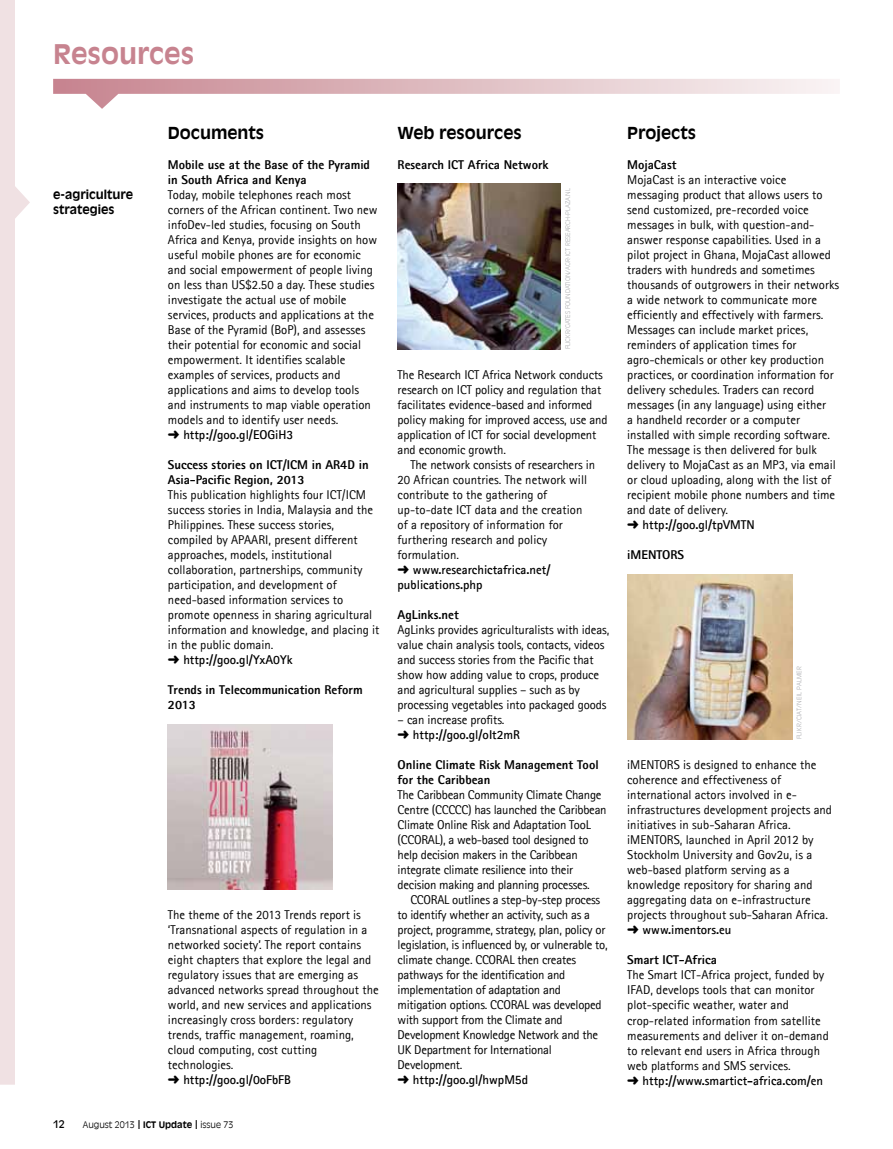
<style>
.page{position:relative;width:893px;height:1149px;background:#fff}
.page>*{position:absolute;margin:0;border:0;box-sizing:border-box;transform-origin:0 0}
.t1{font:700 27px "Antique Olive LT";color:#c7838f}
.t2{font:700 16.5px "Antique Olive LT";color:#000}
.t3{font:12.75px/15px "Agfa Rotis Sans Serif";color:#000}
.t4{font:12.75px/15px "Agfa Rotis Sans Serif";letter-spacing:-.02em;color:#000}
.t5{font:800 12.75px/15px "Agfa Rotis Sans Serif";color:#000}
.t6{font:700 12px/15px "Antique Olive LT";color:#000}
.t7{font:10.5px "Antique Olive LT";color:#000}
.t8{font:300 9px "Antique Olive LT";color:#000}
.t9{font:300 6.3px "Antique Olive LT";letter-spacing:-.01em;color:#aeafb2}
.t10{font:300 6.3px "Antique Olive LT";letter-spacing:.03em;color:#aeafb2}
.s1{font-weight:700}
.s2{font-size:15px}
</style>
<div class="page">
<svg style="left:53px;top:79px;width:786px;height:30px"></svg>
<svg style="left:0;top:0;width:30px;height:1084px"></svg>
<img style="left:168px;top:724px;width:165px;height:165px">
<img style="left:627px;top:574px;width:165px;height:165px">
<img style="left:398px;top:184px;width:163px;height:165px">
<h1 class="t1" style="left:53px;top:37px;width:143px">Resources</h1>
<p class="t6" style="left:53px;top:187px;width:82px">e-agriculture strategies</p>
<p class="t2" style="left:168px;top:123px;width:98px">Documents</p>
<p class="t5" style="left:168px;top:157px;width:204px">Mobile use at the Base of the Pyramid in South Africa and Kenya</p>
<p class="t3" style="left:168px;top:187px;width:211px">Today, mobile telephones reach most corners of the African continent. Two new infoDev-led studies, focusing on South Africa and Kenya, provide insights on how useful mobile phones are for economic and social empowerment of people living on less than US$2.50 a day. These studies investigate the actual use of mobile services, products and applications at the Base of the Pyramid (BoP), and assesses their potential for economic and social empowerment. It identifies scalable examples of services, products and applications and aims to develop tools and instruments to map viable operation models and to identify user needs.<br>➜ <span class="s1">http://goo.gl/EOGiH3</span></p>
<p class="t5" style="left:168px;top:457px;width:202px">Success stories on ICT/ICM in AR4D in<br>Asia-Pacific Region, 2013</p>
<p class="t3" style="left:168px;top:487px;width:213px">This publication highlights four ICT/ICM success stories in India, Malaysia and the Philippines. These success stories, compiled by APAARI, present different approaches, models, institutional collaboration, partnerships, community participation, and development of need-based information services to promote openness in sharing agricultural information and knowledge, and placing it in the public domain.<br>➜ <span class="s1">http://goo.gl/YxA0Yk</span></p>
<p class="t5" style="left:168px;top:682px;width:196px">Trends in Telecommunication Reform<br>2013</p>
<p class="t3" style="left:168px;top:907px;width:212px">The theme of the 2013 Trends report is ‘Transnational aspects of regulation in a networked society’. The report contains eight chapters that explore the legal and regulatory issues that are emerging as advanced networks spread throughout the world, and new services and applications increasingly cross borders: regulatory trends, traffic management, roaming, cloud computing, cost cutting technologies.<br>➜ <span class="s1">http://goo.gl/0oFbFB</span></p>
<p class="t7" style="left:53px;top:1117px;width:13px">12</p>
<p class="t8" style="left:83px;top:1118px;width:152px">August 2013 <span class="s2">ı</span> <span class="s1">ICT Update</span> <span class="s2">ı</span> issue 73</p>
<p class="t2" style="left:398px;top:123px;width:126px">Web resources</p>
<p class="t5" style="left:398px;top:157px;width:153px">Research ICT Africa Network</p>
<p class="t9" style="left:564px;top:349px;width:162px;rotate:-90deg">Flickr/Gates Foundation/AGR-ICT Research-plaza.nl</p>
<p class="t3" style="left:398px;top:367px;width:212px">The Research ICT Africa Network conducts research on ICT policy and regulation that facilitates evidence-based and informed policy making for improved access, use and application of ICT for social development and economic growth.</p>
<p class="t3" style="left:398px;top:457px;width:199px;text-indent:13px">The network consists of researchers in<br>20 African countries. The network will contribute to the gathering of up-to-date ICT data and the creation of a repository of information for furthering research and policy formulation.<br>➜ <span class="s1">www.researchictafrica.net/ publications.php</span></p>
<p class="t5" style="left:398px;top:607px;width:63px">AgLinks.net</p>
<p class="t3" style="left:398px;top:622px;width:213px">AgLinks provides agriculturalists with ideas, value chain analysis tools, contacts, videos and success stories from the Pacific that show how adding value to crops, produce and agricultural supplies – such as by processing vegetables into packaged goods</p>
<p class="t3" style="left:398px;top:712px;width:124px">– can increase profits.<br>➜ <span class="s1">http://goo.gl/oIt2mR</span></p>
<p class="t5" style="left:398px;top:757px;width:203px">Online Climate Risk Management Tool for the Caribbean</p>
<p class="t4" style="left:398px;top:787px;width:211px">The Caribbean Community Climate Change Centre (CCCCC) has launched the Caribbean Climate Online Risk and Adaptation TooL (CCORAL), a web-based tool designed to help decision makers in the Caribbean integrate climate resilience into their decision making and planning processes.</p>
<p class="t4" style="left:398px;top:892px;width:212px;text-indent:13px">CCORAL outlines a step-by-step process to identify whether an activity, such as a project, programme, strategy, plan, policy or legislation, is influenced by, or vulnerable to, climate change. CCORAL then creates pathways for the identification and implementation of adaptation and mitigation options. CCORAL was developed with support from the Climate and Development Knowledge Network and the UK Department for International Development.<br>➜ <span class="s1">http://goo.gl/hwpM5d</span></p>
<p class="t2" style="left:627px;top:123px;width:70px">Projects</p>
<p class="t5" style="left:627px;top:157px;width:51px">MojaCast</p>
<p class="t3" style="left:627px;top:172px;width:213px">MojaCast is an interactive voice messaging product that allows users to send customized, pre-recorded voice messages in bulk, with question-and&shy;answer response capabilities. Used in a pilot project in Ghana, MojaCast allowed traders with hundreds and sometimes thousands of outgrowers in their networks a wide network to communicate more efficiently and effectively with farmers.<br>Messages can include market prices, reminders of application times for agro-chemicals or other key production practices, or coordination information for delivery schedules. Traders can record messages (in any language) using either<br>a handheld recorder or a computer installed with simple recording software.<br>The message is then delivered for bulk delivery to MojaCast as an MP3, via email or cloud uploading, along with the list of recipient mobile phone numbers and time and date of delivery.<br>➜ <span class="s1">http://goo.gl/tpVMTN</span></p>
<p class="t5" style="left:627px;top:547px;width:58px">iMENTORS</p>
<p class="t10" style="left:795px;top:739px;width:73px;rotate:-90deg">Fli kr/CIAT/N ei l Palm er</p>
<p class="t3" style="left:627px;top:757px;width:206px">iMENTORS is designed to enhance the coherence and effectiveness of international actors involved in e&shy;infrastructures development projects and initiatives in sub-Saharan Africa. iMENTORS, launched in April 2012 by Stockholm University and Gov2u, is a web-based platform serving as a knowledge repository for sharing and aggregating data on e-infrastructure projects throughout sub-Saharan Africa. ➜ <span class="s1">www.imentors.eu</span></p>
<p class="t5" style="left:627px;top:952px;width:91px">Smart ICT-Africa</p>
<p class="t3" style="left:627px;top:967px;width:203px">The Smart ICT-Africa project, funded by IFAD, develops tools that can monitor plot-specific weather, water and crop-related information from satellite measurements and deliver it on-demand to relevant end users in Africa through web platforms and SMS services.<br>➜ <span class="s1">http://www.smartict-africa.com/en</span></p>
</div>
